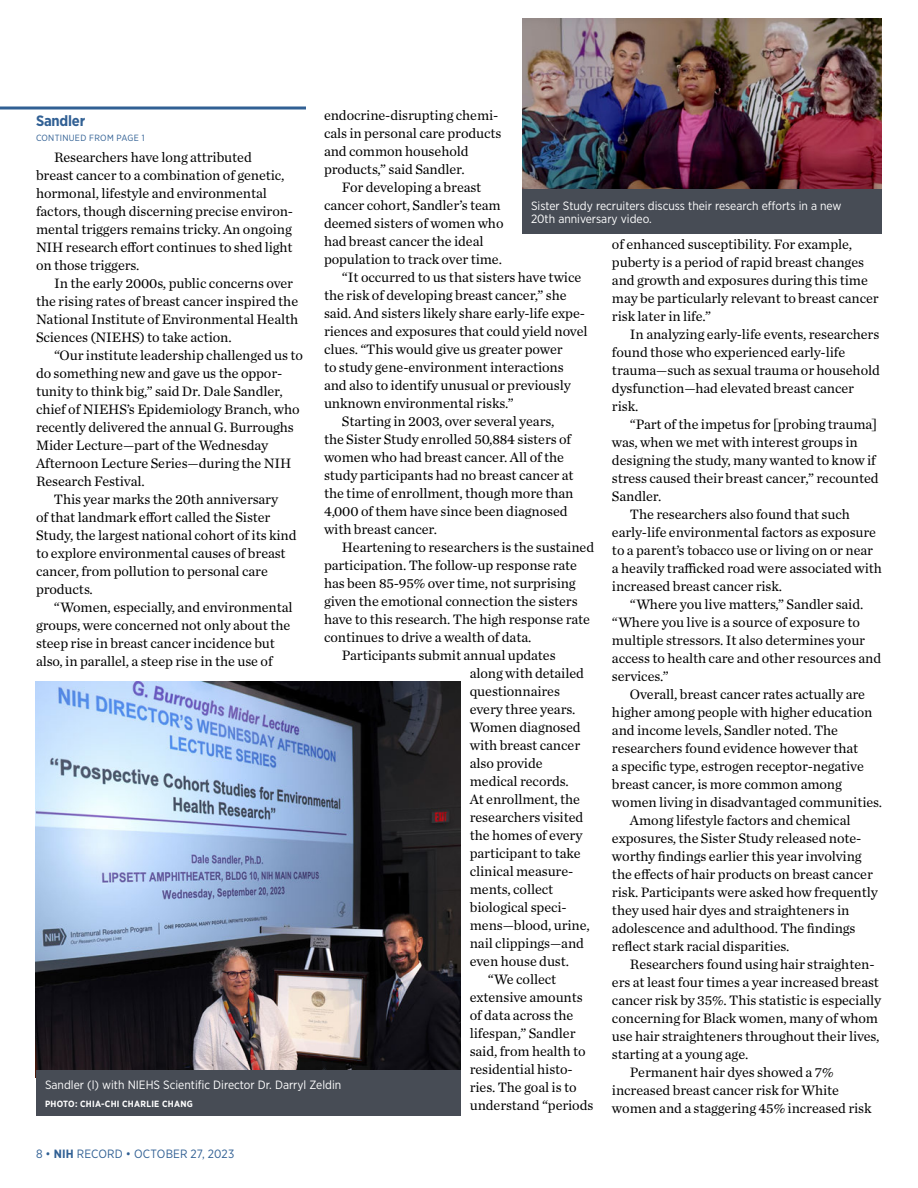
<style>
.page{position:relative;width:918px;height:1188px;background:#fff}
.page>*{position:absolute;margin:0;border:0;box-sizing:border-box;transform-origin:0 0}
.Head_2_Subheads_Body_1{font:700 15px "Gotham Narrow";letter-spacing:-.015em;color:#316094}
.Body_1{font:14.25px/18px "Chronicle Text G1";letter-spacing:-.005em;color:#000}
.Photo_caption_reverse{font:12px/13.5px "Gotham Narrow";color:#fff}
.Body_2__Briefs_and_Sidebar{font:12px "Gotham Narrow";letter-spacing:.015em;color:#316094}
.Photo_credit_reverse{font:700 9px "Gotham Narrow";letter-spacing:.03em;color:#fff}
.Page_jump{font:9px "Gotham Narrow";letter-spacing:.03em;color:#316094}
.s1{font-weight:700}
</style>
<div class="page">
<img style="left:35px;top:682px;width:426px;height:395px">
<svg style="left:0;top:106px;width:306px;height:4px"></svg>
<div style="left:36px;top:1070px;width:425px;height:46px;background:#474c55"></div>
<img style="left:522px;top:19px;width:360px;height:171px">
<div style="left:522px;top:190px;width:360px;height:44px;background:#474c55"></div>
<p class="Body_1" style="left:324px;top:105px;width:179px">endocrine-disrupting chemi&shy;cals in personal care products and common household products,” said Sandler.</p>
<p class="Body_1" style="left:324px;top:177px;width:181px;text-indent:18px">For developing a breast cancer cohort, Sandler’s team deemed sisters of women who had breast cancer the ideal population to track over time.</p>
<p class="Body_1" style="left:324px;top:267px;width:265px;text-indent:18px">“It occurred to us that sisters have twice the risk of developing breast cancer,” she said. And sisters likely share early-life expe&shy;riences and exposures that could yield novel clues. “This would give us greater power<br>to study gene-environment interactions and also to identify unusual or previously unknown environmental risks.”</p>
<p class="Body_1" style="left:324px;top:411px;width:251px;text-indent:18px">Starting in 2003, over several years, the Sister Study enrolled 50,884 sisters of women who had breast cancer. All of the study participants had no breast cancer at the time of enrollment, though more than 4,000 of them have since been diagnosed with breast cancer.</p>
<p class="Body_1" style="left:324px;top:537px;width:272px;text-indent:18px">Heartening to researchers is the sustained participation. The follow-up response rate has been 85-95% over time, not surprising given the emotional connection the sisters have to this research. The high response rate continues to drive a wealth of data.</p>
<p class="Body_1" style="left:470px;top:645px;width:122px;text-indent:-128px">Participants submit annual updates along with detailed questionnaires every three years.<br>Women diagnosed with breast cancer also provide medical records.<br>At enrollment, the researchers visited the homes of every participant to take clinical measure&shy;ments, collect biological speci&shy;mens—blood, urine, nail clippings—and even house dust.</p>
<p class="Body_1" style="left:470px;top:969px;width:125px;text-indent:18px">“We collect extensive amounts of data across the lifespan,” Sandler said, from health to residential histo&shy;ries. The goal is to understand “periods</p>
<p class="Head_2_Subheads_Body_1" style="left:36px;top:111px;width:51px">Sandler</p>
<p class="Page_jump" style="left:36px;top:132px;width:110px">CONTINUED FROM PAGE 1</p>
<p class="Body_1" style="left:36px;top:147px;width:259px;text-indent:18px">Researchers have long attributed<br>breast cancer to a combination of genetic, hormonal, lifestyle and environmental factors, though discerning precise environ&shy;mental triggers remains tricky. An ongoing NIH research effort continues to shed light on those triggers.</p>
<p class="Body_1" style="left:36px;top:273px;width:264px;text-indent:18px">In the early 2000s, public concerns over the rising rates of breast cancer inspired the National Institute of Environmental Health Sciences (NIEHS) to take action.</p>
<p class="Body_1" style="left:36px;top:345px;width:269px;text-indent:18px">“Our institute leadership challenged us to do something new and gave us the oppor&shy;tunity to think big,” said Dr. Dale Sandler, chief of NIEHS’s Epidemiology Branch, who recently delivered the annual G. Burroughs Mider Lecture—part of the Wednesday Afternoon Lecture Series—during the NIH Research Festival.</p>
<p class="Body_1" style="left:36px;top:489px;width:262px;text-indent:18px">This year marks the 20th anniversary<br>of that landmark effort called the Sister Study, the largest national cohort of its kind to explore environmental causes of breast cancer, from pollution to personal care products.</p>
<p class="Body_1" style="left:36px;top:597px;width:258px;text-indent:18px">“Women, especially, and environmental groups, were concerned not only about the steep rise in breast cancer incidence but also, in parallel, a steep rise in the use of</p>
<p class="Photo_caption_reverse" style="left:531px;top:199px;width:312px">Sister Study recruiters discuss their research efforts in a new<br>20th anniversary video.</p>
<p class="Body_1" style="left:612px;top:234px;width:268px">of enhanced susceptibility. For example, puberty is a period of rapid breast changes and growth and exposures during this time may be particularly relevant to breast cancer risk later in life.”</p>
<p class="Body_1" style="left:612px;top:324px;width:269px;text-indent:18px">In analyzing early-life events, researchers found those who experienced early-life trauma—such as sexual trauma or household dysfunction—had elevated breast cancer risk.</p>
<p class="Body_1" style="left:612px;top:414px;width:268px;text-indent:18px">“Part of the impetus for [probing trauma] was, when we met with interest groups in designing the study, many wanted to know if stress caused their breast cancer,” recounted Sandler.</p>
<p class="Body_1" style="left:612px;top:504px;width:271px;text-indent:18px">The researchers also found that such early-life environmental factors as exposure to a parent’s tobacco use or living on or near a heavily trafficked road were associated with increased breast cancer risk.</p>
<p class="Body_1" style="left:612px;top:594px;width:271px;text-indent:18px">“Where you live matters,” Sandler said. “Where you live is a source of exposure to multiple stressors. It also determines your access to health care and other resources and services.”</p>
<p class="Body_1" style="left:612px;top:684px;width:272px;text-indent:18px">Overall, breast cancer rates actually are higher among people with higher education and income levels, Sandler noted. The researchers found evidence however that<br>a specific type, estrogen receptor-negative breast cancer, is more common among women living in disadvantaged communities.</p>
<p class="Body_1" style="left:612px;top:810px;width:267px;text-indent:18px">Among lifestyle factors and chemical exposures, the Sister Study released note&shy;worthy findings earlier this year involving the effects of hair products on breast cancer risk. Participants were asked how frequently they used hair dyes and straighteners in adolescence and adulthood. The findings reflect stark racial disparities.</p>
<p class="Body_1" style="left:612px;top:954px;width:271px;text-indent:18px">Researchers found using hair straighten&shy;ers at least four times a year increased breast cancer risk by 35%. This statistic is especially concerning for Black women, many of whom use hair straighteners throughout their lives, starting at a young age.</p>
<p class="Body_1" style="left:612px;top:1062px;width:261px;text-indent:18px">Permanent hair dyes showed a 7% increased breast cancer risk for White women and a staggering 45% increased risk</p>
<p class="Photo_caption_reverse" style="left:45px;top:1077px;width:298px">Sandler (l) with NIEHS Scientific Director Dr. Darryl Zeldin</p>
<p class="Photo_credit_reverse" style="left:45px;top:1098px;width:149px">PHOTO: CHIA-CHI CHARLIE CHANG</p>
<p class="Body_2__Briefs_and_Sidebar" style="left:36px;top:1146px;width:200px">8 • <span class="s1">NIH</span> RECORD • OCTOBER 27, 2023</p>
</div>
